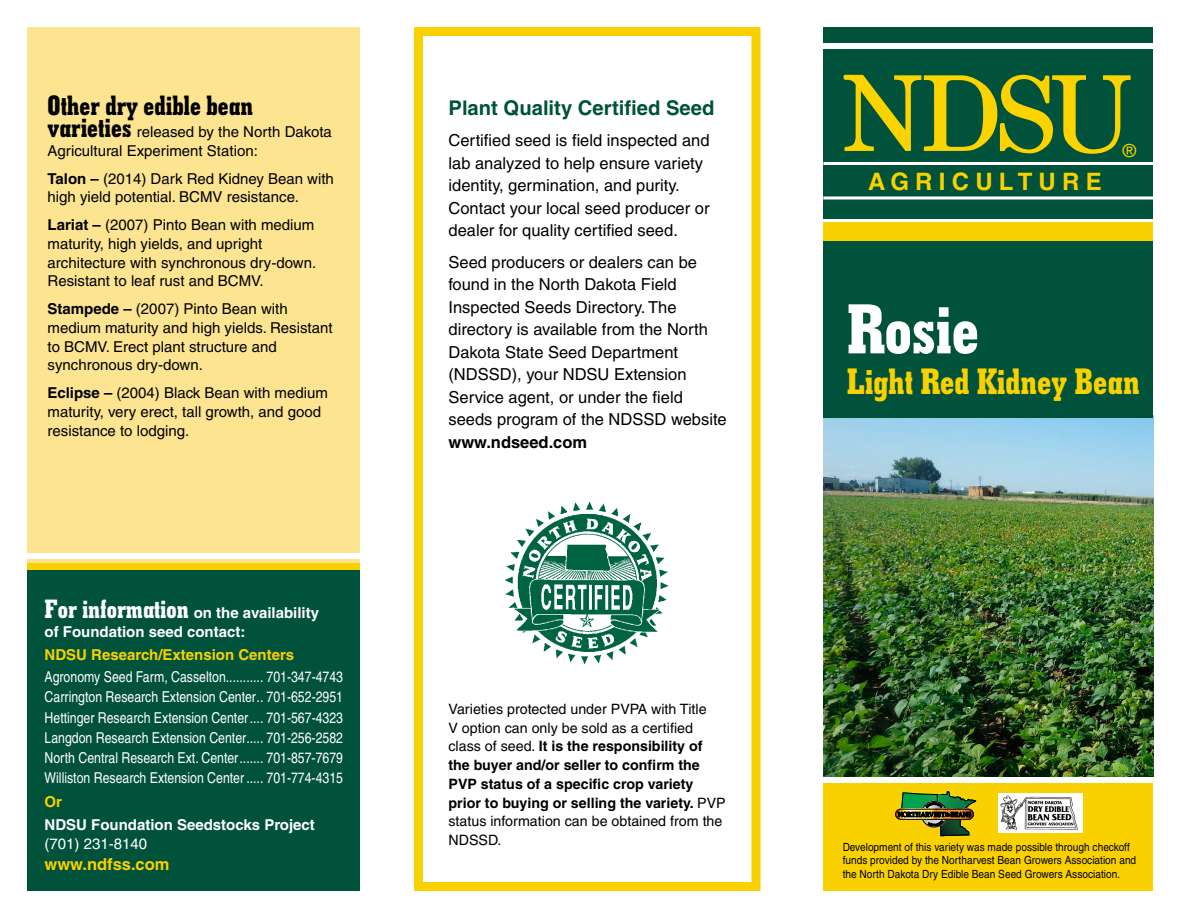
<style>
.page{position:relative;width:1188px;height:918px;background:#fff}
.page>*{position:absolute;margin:0;border:0;box-sizing:border-box;transform-origin:0 0}
.t1{font:72px "Geometric Slab 703 BT Xtra Bold Cond";color:#fff}
.t2{font:37.5px "Geometric Slab 703 BT Xtra Bold Cond";color:#fad100}
.t3{font:28.5px "Geometric Slab 703 BT Xtra Bold Cond";color:#000}
.t4{font:700 24px "Helvetica";letter-spacing:.26em;color:#fad100}
.t5{font:700 20.25px "Helvetica";color:#00523a}
.t6{font:18px "Helvetica";color:#fad100}
.t7{font:16.5px/22.5px "Helvetica";color:#000}
.t8{font:700 16.5px "Helvetica";color:#000}
.t9{font:700 16.5px "Helvetica";color:#fad100}
.t10{font:15px/18.8px "Helvetica";color:#000}
.t11{font:condensed 15px/20.2px "Helvetica";color:#fff;text-align:justify}
.t12{font:700 15px/18.8px "Helvetica";color:#fff}
.t13{font:700 15px "Helvetica";color:#fad100}
.t14{font:15px "Helvetica";color:#fff}
.t15{font:700 15px "Helvetica";color:#fad300}
.t16{font:14.25px/18.8px "Helvetica";color:#000}
.t17{font:11.25px/13.5px "Helvetica";color:#000;scale:.9 1}
.s1{font-family:"Geometric Slab 703 BT Xtra Bold Cond";font-size:28.5px}
.s2{font-weight:700}
.s3{font-family:"Geometric Slab 703 BT Xtra Bold Cond";font-weight:400;font-size:27px}
</style>
<div class="page">
<img style="left:823px;top:416px;width:330px;height:361px">
<div style="left:27px;top:27px;width:333px;height:539px;background:#fce490"></div>
<div style="left:824px;top:27px;width:330px;height:191px;background:#00523a"></div>
<div style="left:414px;top:27px;width:346px;height:864px;background:#fff;border:9px solid #fad100"></div>
<hr style="left:823px;top:162px;width:331px;height:3px;background:#fff">
<svg style="left:823px;top:196px;width:331px;height:4px"></svg>
<img style="left:505px;top:502px;width:163px;height:161px">
<div style="left:824px;top:222px;width:330px;height:20px;background:#fad100"></div>
<div style="left:824px;top:43px;width:330px;height:6px;background:#fff"></div>
<div style="left:27px;top:566px;width:333px;height:325px;background:#00523a"></div>
<div style="left:27px;top:554px;width:333px;height:5px;background:#fff"></div>
<div style="left:27px;top:563px;width:333px;height:7px;background:#fad100"></div>
<div style="left:824px;top:242px;width:330px;height:176px;background:#00523a"></div>
<svg style="left:844px;top:75px;width:287px;height:79px"></svg>
<div style="left:824px;top:783px;width:330px;height:108px;background:#fad100"></div>
<img style="left:999px;top:794px;width:83px;height:39px">
<img style="left:895px;top:791px;width:82px;height:45px">
<h3 class="t3" style="left:48px;top:87px;width:207px">Other dry edible bean</h3>
<p class="t10" style="left:48px;top:123px;width:286px"><span class="s1">varieties</span> released by the North Dakota<br>Agricultural Experiment Station:</p>
<p class="t10" style="left:48px;top:169px;width:288px"><span class="s2">Talon –</span> (2014) Dark Red Kidney Bean with high yield potential. BCMV resistance.</p>
<p class="t10" style="left:48px;top:216px;width:270px"><span class="s2">Lariat –</span> (2007) Pinto Bean with medium maturity, high yields, and upright architecture with synchronous dry-down.<br>Resistant to leaf rust and BCMV.</p>
<p class="t10" style="left:48px;top:300px;width:287px"><span class="s2">Stampede –</span> (2007) Pinto Bean with medium maturity and high yields. Resistant to BCMV. Erect plant structure and synchronous dry-down.</p>
<p class="t10" style="left:48px;top:384px;width:282px"><span class="s2">Eclipse –</span> (2004) Black Bean with medium maturity, very erect, tall growth, and good resistance to lodging.</p>
<p class="t12" style="left:45px;top:604px;width:276px"><span class="s3">For information</span> on the availability of Foundation seed contact:</p>
<p class="t13" style="left:45px;top:646px;width:251px">NDSU Research/Extension Centers</p>
<p class="t11" style="left:45px;top:667px;width:300px">Agronomy Seed Farm, Casselton........... 701-347-4743<br>Carrington Research Extension Center.. 701-652-2951<br>Hettinger Research Extension Center.... 701-567-4323<br>Langdon Research Extension Center..... 701-256-2582<br>North Central Research Ext. Center....... 701-857-7679<br>Williston Research Extension Center ..... 701-774-4315</p>
<p class="t15" style="left:45px;top:792px;width:19px">Or</p>
<p class="t12" style="left:45px;top:815px;width:272px">NDSU Foundation Seedstocks Project</p>
<p class="t14" style="left:45px;top:835px;width:104px">(701) 231-8140</p>
<p class="t9" style="left:45px;top:854px;width:126px">www.ndfss.com</p>
<h3 class="t5" style="left:448px;top:95px;width:267px">Plant Quality Certified Seed</h3>
<p class="t7" style="left:448px;top:129px;width:263px">Certified seed is field inspected and lab analyzed to help ensure variety identity, germination, and purity.<br>Contact your local seed producer or dealer for quality certified seed.</p>
<p class="t7" style="left:448px;top:251px;width:280px">Seed producers or dealers can be found in the North Dakota Field<br>Inspected Seeds Directory. The directory is available from the North<br>Dakota State Seed Department (NDSSD), your NDSU Extension<br>Service agent, or under the field seeds program of the NDSSD website</p>
<p class="t8" style="left:448px;top:432px;width:140px">www.ndseed.com</p>
<p class="t16" style="left:448px;top:699px;width:279px">Varieties protected under PVPA with Title<br>V option can only be sold as a certified class of seed. <span class="s2">It is the responsibility of the buyer and/or seller to confirm the PVP status of a specific crop variety prior to buying or selling the variety.</span> PVP status information can be obtained from the NDSSD.</p>
<h3 class="t4" style="left:868px;top:167px;width:235px">AGRICULTURE</h3>
<p class="t6" style="left:1123px;top:140px;width:15px">®</p>
<h1 class="t1" style="left:847px;top:283px;width:134px">Rosie</h1>
<h2 class="t2" style="left:847px;top:357px;width:294px">Light Red Kidney Bean</h2>
<p class="t17" style="left:843px;top:840px;width:328px">Development of this variety was made possible through checkoff funds provided by the Northarvest Bean Growers Association and the North Dakota Dry Edible Bean Seed Growers Association.</p>
</div>
